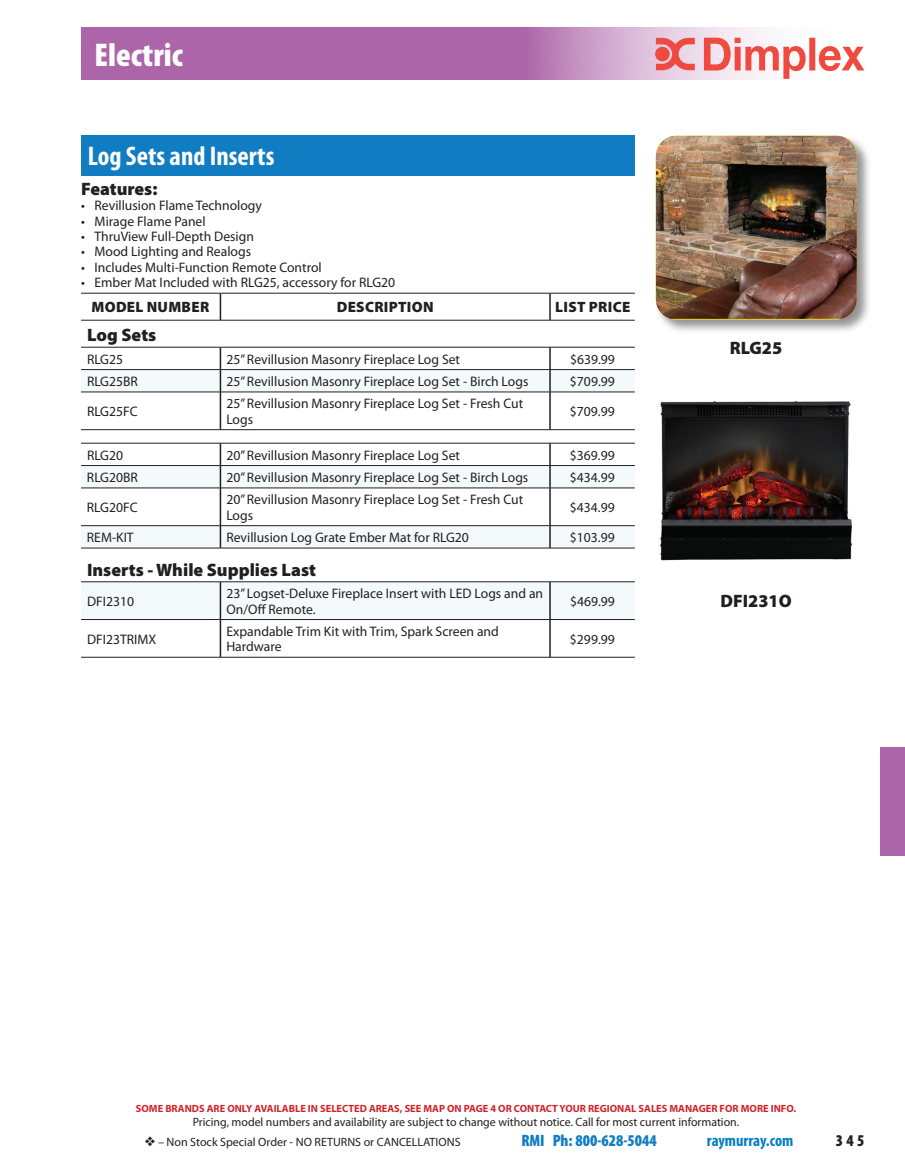
<style>
.page{position:relative;width:905px;height:1168px;background:#fff}
.page>*{position:absolute;margin:0;border:0;box-sizing:border-box;transform-origin:0 0}
.t1{font:900 condensed 33px "Myriad Pro";color:#fff}
.t2{font:700 condensed 27px "Myriad Pro";color:#fff}
.t3{font:900 18px "Myriad Pro";color:#231f20}
.t4{font:900 condensed 16.5px "Myriad Pro";color:#107dc2}
.t5{font:700 condensed 16.5px "Myriad Pro";color:#007ec5}
.t6{font:900 condensed 16.5px "Myriad Pro";color:#231f20}
.t7{font:900 15px "Myriad Pro";letter-spacing:.02em;color:#231f20}
.t8{font:13.8px/15.3px "Myriad Pro";color:#231f20}
.t9{font:12px "Myriad Pro";color:#231f20}
.t10{font:700 10.5px "Myriad Pro";color:#d1232a}
</style>
<div class="page">
<div style="left:81px;top:135px;width:553px;height:41px;background:#107dc2"></div>
<svg style="left:81px;top:348px;width:553px;height:309px"></svg>
<svg style="left:81px;top:370px;width:553px;height:249px"></svg>
<svg style="left:549px;top:294px;width:1px;height:26px"></svg>
<svg style="left:220px;top:348px;width:1px;height:44px"></svg>
<svg style="left:549px;top:348px;width:1px;height:44px"></svg>
<hr style="left:220px;top:392px;width:1px;height:37px;background:#231f20">
<hr style="left:549px;top:392px;width:1px;height:37px;background:#231f20">
<svg style="left:220px;top:444px;width:1px;height:44px"></svg>
<svg style="left:549px;top:444px;width:1px;height:44px"></svg>
<hr style="left:220px;top:488px;width:1px;height:37px;background:#231f20">
<hr style="left:549px;top:488px;width:1px;height:37px;background:#231f20">
<svg style="left:220px;top:526px;width:1px;height:22px"></svg>
<svg style="left:549px;top:526px;width:1px;height:22px"></svg>
<hr style="left:220px;top:582px;width:1px;height:37px;background:#231f20">
<hr style="left:549px;top:582px;width:1px;height:37px;background:#231f20">
<hr style="left:220px;top:620px;width:1px;height:37px;background:#231f20">
<hr style="left:549px;top:620px;width:1px;height:37px;background:#231f20">
<hr style="left:81px;top:347px;width:139px;height:1px;background:#231f20">
<hr style="left:220px;top:347px;width:330px;height:1px;background:#231f20">
<hr style="left:550px;top:347px;width:85px;height:1px;background:#231f20">
<hr style="left:81px;top:369px;width:139px;height:1px;background:#231f20">
<hr style="left:220px;top:369px;width:330px;height:1px;background:#231f20">
<hr style="left:550px;top:369px;width:85px;height:1px;background:#231f20">
<hr style="left:81px;top:392px;width:139px;height:1px;background:#231f20">
<hr style="left:220px;top:392px;width:330px;height:1px;background:#231f20">
<hr style="left:550px;top:392px;width:85px;height:1px;background:#231f20">
<hr style="left:81px;top:429px;width:139px;height:1px;background:#231f20">
<hr style="left:220px;top:429px;width:330px;height:1px;background:#231f20">
<hr style="left:550px;top:429px;width:85px;height:1px;background:#231f20">
<hr style="left:81px;top:443px;width:139px;height:1px;background:#231f20">
<hr style="left:220px;top:443px;width:330px;height:1px;background:#231f20">
<hr style="left:550px;top:443px;width:85px;height:1px;background:#231f20">
<hr style="left:81px;top:465px;width:139px;height:1px;background:#231f20">
<hr style="left:220px;top:465px;width:330px;height:1px;background:#231f20">
<hr style="left:550px;top:465px;width:85px;height:1px;background:#231f20">
<hr style="left:81px;top:488px;width:139px;height:1px;background:#231f20">
<hr style="left:220px;top:488px;width:330px;height:1px;background:#231f20">
<hr style="left:550px;top:488px;width:85px;height:1px;background:#231f20">
<hr style="left:81px;top:525px;width:139px;height:1px;background:#231f20">
<hr style="left:220px;top:525px;width:330px;height:1px;background:#231f20">
<hr style="left:550px;top:525px;width:85px;height:1px;background:#231f20">
<hr style="left:81px;top:581px;width:139px;height:1px;background:#231f20">
<hr style="left:220px;top:581px;width:330px;height:1px;background:#231f20">
<hr style="left:550px;top:581px;width:85px;height:1px;background:#231f20">
<hr style="left:81px;top:619px;width:139px;height:1px;background:#231f20">
<hr style="left:220px;top:619px;width:330px;height:1px;background:#231f20">
<hr style="left:550px;top:619px;width:85px;height:1px;background:#231f20">
<hr style="left:81px;top:548px;width:139px;height:1px;background:#231f20">
<hr style="left:220px;top:548px;width:330px;height:1px;background:#231f20">
<hr style="left:550px;top:548px;width:85px;height:1px;background:#231f20">
<hr style="left:81px;top:657px;width:139px;height:1px;background:#231f20">
<hr style="left:220px;top:657px;width:330px;height:1px;background:#231f20">
<hr style="left:550px;top:657px;width:85px;height:1px;background:#231f20">
<hr style="left:81px;top:293px;width:139px;height:1px;background:#231f20">
<hr style="left:220px;top:293px;width:330px;height:1px;background:#231f20">
<hr style="left:550px;top:293px;width:85px;height:1px;background:#231f20">
<hr style="left:81px;top:320px;width:139px;height:1px;background:#231f20">
<hr style="left:220px;top:320px;width:330px;height:1px;background:#231f20">
<hr style="left:550px;top:320px;width:85px;height:1px;background:#231f20">
<svg style="left:220px;top:293px;width:1px;height:27px"></svg>
<div style="left:654px;top:134px;width:217px;height:201px;background:#231f20;opacity:.49"></div>
<img style="left:655px;top:136px;width:201px;height:183px">
<img style="left:660px;top:401px;width:192px;height:160px">
<svg style="left:81px;top:27px;width:735px;height:53px;background:#b778b3"></svg>
<svg style="left:655px;top:38px;width:209px;height:41px"></svg>
<div style="left:879px;top:747px;width:25px;height:108px;background:#ad65a9"></div>
<h1 class="t1" style="left:94px;top:34px;width:90px">Electric</h1>
<h2 class="t2" style="left:88px;top:140px;width:188px">Log Sets and Inserts</h2>
<h3 class="t3" style="left:81px;top:177px;width:78px">Features:</h3>
<p class="t8" style="left:81px;top:198px;width:182px">• Revillusion Flame Technology</p>
<p class="t8" style="left:81px;top:213px;width:126px">• Mirage Flame Panel</p>
<p class="t8" style="left:81px;top:229px;width:174px">• ThruView Full-Depth Design</p>
<p class="t8" style="left:81px;top:244px;width:171px">• Mood Lighting and Realogs</p>
<p class="t8" style="left:81px;top:259px;width:242px">• Includes Multi-Function Remote Control</p>
<p class="t8" style="left:81px;top:275px;width:316px">• Ember Mat Included with RLG25, accessory for RLG20</p>
<p class="t7" style="left:91px;top:297px;width:119px">MODEL NUMBER</p>
<p class="t7" style="left:337px;top:297px;width:98px">DESCRIPTION</p>
<p class="t7" style="left:555px;top:297px;width:76px">LIST PRICE</p>
<h3 class="t3" style="left:87px;top:323px;width:71px">Log Sets</h3>
<p class="t8" style="left:87px;top:351px;width:38px">RLG25</p>
<p class="t8" style="left:226px;top:351px;width:235px">25” Revillusion Masonry Fireplace Log Set</p>
<p class="t8" style="left:570px;top:351px;width:46px">$639.99</p>
<p class="t8" style="left:87px;top:373px;width:52px">RLG25BR</p>
<p class="t8" style="left:226px;top:373px;width:303px">25” Revillusion Masonry Fireplace Log Set - Birch Logs</p>
<p class="t8" style="left:570px;top:373px;width:46px">$709.99</p>
<p class="t8" style="left:87px;top:403px;width:52px">RLG25FC</p>
<p class="t8" style="left:226px;top:396px;width:298px">25” Revillusion Masonry Fireplace Log Set - Fresh Cut<br>Logs</p>
<p class="t8" style="left:570px;top:403px;width:46px">$709.99</p>
<p class="t8" style="left:87px;top:447px;width:38px">RLG20</p>
<p class="t8" style="left:226px;top:447px;width:235px">20” Revillusion Masonry Fireplace Log Set</p>
<p class="t8" style="left:570px;top:447px;width:46px">$369.99</p>
<p class="t8" style="left:87px;top:469px;width:52px">RLG20BR</p>
<p class="t8" style="left:226px;top:469px;width:303px">20” Revillusion Masonry Fireplace Log Set - Birch Logs</p>
<p class="t8" style="left:570px;top:469px;width:46px">$434.99</p>
<p class="t8" style="left:87px;top:499px;width:52px">RLG20FC</p>
<p class="t8" style="left:226px;top:492px;width:298px">20” Revillusion Masonry Fireplace Log Set - Fresh Cut<br>Logs</p>
<p class="t8" style="left:570px;top:499px;width:46px">$434.99</p>
<p class="t8" style="left:87px;top:529px;width:48px">REM-KIT</p>
<p class="t8" style="left:226px;top:529px;width:244px">Revillusion Log Grate Ember Mat for RLG20</p>
<p class="t8" style="left:570px;top:529px;width:46px">$103.99</p>
<h3 class="t3" style="left:87px;top:558px;width:230px">Inserts - While Supplies Last</h3>
<p class="t8" style="left:87px;top:593px;width:48px">DFI2310</p>
<p class="t8" style="left:226px;top:586px;width:318px">23” Logset-Deluxe Fireplace Insert with LED Logs and an<br>On/Off Remote.</p>
<p class="t8" style="left:570px;top:593px;width:46px">$469.99</p>
<p class="t8" style="left:87px;top:631px;width:71px">DFI23TRIMX</p>
<p class="t8" style="left:226px;top:623px;width:274px">Expandable Trim Kit with Trim, Spark Screen and<br>Hardware</p>
<p class="t8" style="left:570px;top:631px;width:46px">$299.99</p>
<h3 class="t3" style="left:730px;top:336px;width:54px">RLG25</h3>
<h3 class="t3" style="left:720px;top:589px;width:73px">DFI231O</h3>
<p class="t10" style="left:136px;top:1102px;width:661px">SOME BRANDS ARE ONLY AVAILABLE IN SELECTED AREAS, SEE MAP ON PAGE 4 OR CONTACT YOUR REGIONAL SALES MANAGER FOR MORE INFO.</p>
<p class="t9" style="left:193px;top:1115px;width:548px">Pricing, model numbers and availability are subject to change without notice. Call for most current information.</p>
<p class="t9" style="left:145px;top:1134px;width:317px">❖ – Non Stock Special Order - NO RETURNS or CANCELLATIONS</p>
<p class="t4" style="left:521px;top:1130px;width:137px">RMI Ph: 800-628-5044</p>
<p class="t5" style="left:706px;top:1130px;width:88px">raymurray.com</p>
<p class="t6" style="left:835px;top:1130px;width:30px">345</p>
</div>
